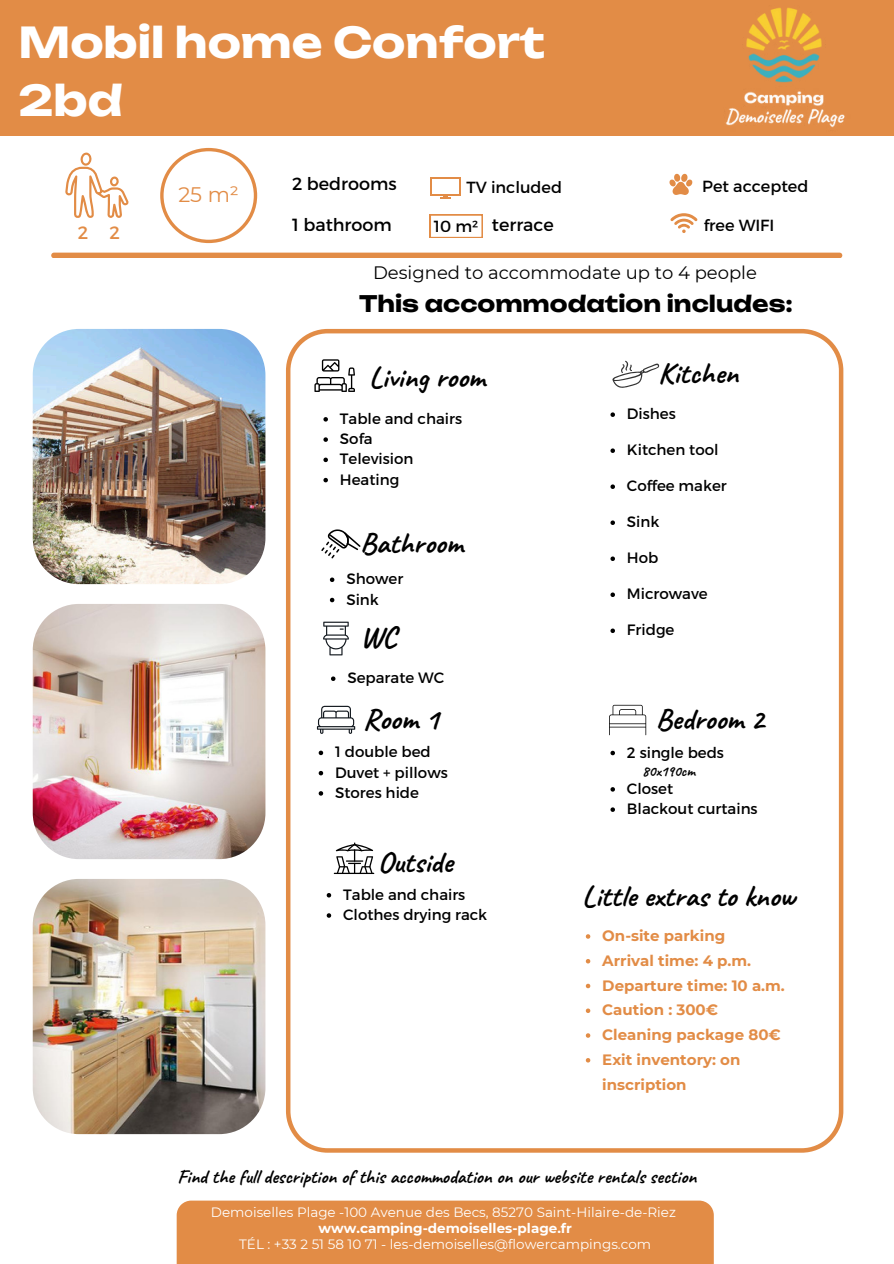
<style>
.page{position:relative;width:894px;height:1264px;background:#fff}
.page>*{position:absolute;margin:0;border:0;box-sizing:border-box;transform-origin:0 0}
.t1{font:700 42px/58.5px "Unbounded";color:#fff}
.t2{font:700 30px "Caveat";color:#000}
.t3{font:700 22.5px "Unbounded";color:#000}
.t4{font:21px "Montserrat";color:#e28c46}
.t5{font:700 19.5px "Caveat";color:#000}
.t6{font:18px "Montserrat";color:#000}
.t7{font:17.85px "Montserrat";color:#e28c46}
.t8{font:17.55px "Montserrat";color:#000}
.t9{font:16.05px "Montserrat";color:#000}
.t10{font:15px/20.2px "Montserrat";color:#000}
.t11{font:700 15px/24.8px "Montserrat";color:#e28c46}
.t12{font:700 15px "Caveat";color:#000}
.t13{font:13.5px "Montserrat";color:#fff}
.t14{font:700 13.5px "Montserrat";color:#fff}
</style>
<div class="page">
<div style="left:0;top:0;width:893px;height:135px;background:#e28c46"></div>
<svg style="left:51px;top:252px;width:791px;height:6px;background:#e49759"></svg>
<img style="left:33px;top:329px;width:232px;height:255px;border-radius:46px">
<svg style="left:286px;top:329px;width:557px;height:823px"></svg>
<div style="left:177px;top:1200px;width:536px;height:63px;background:#e28c46"></div>
<svg style="left:321px;top:529px;width:39px;height:29px"></svg>
<svg style="left:323px;top:621px;width:26px;height:34px"></svg>
<svg style="left:314px;top:359px;width:41px;height:33px"></svg>
<svg style="left:612px;top:360px;width:47px;height:28px"></svg>
<svg style="left:317px;top:705px;width:38px;height:29px"></svg>
<img style="left:33px;top:604px;width:232px;height:255px;border-radius:46px">
<img style="left:33px;top:878px;width:232px;height:256px;border-radius:46px">
<svg style="left:160px;top:148px;width:97px;height:95px"></svg>
<svg style="left:65px;top:152px;width:63px;height:65px"></svg>
<svg style="left:430px;top:215px;width:52px;height:23px"></svg>
<svg style="left:669px;top:174px;width:23px;height:21px"></svg>
<hr style="left:430px;top:178px;width:30px;height:1px;background:#e28c46">
<svg style="left:439px;top:195px;width:11px;height:4px"></svg>
<hr style="left:430px;top:194px;width:30px;height:1px;background:#e28c46">
<svg style="left:430px;top:179px;width:1px;height:15px"></svg>
<svg style="left:459px;top:179px;width:1px;height:15px"></svg>
<svg style="left:670px;top:213px;width:27px;height:20px"></svg>
<svg style="left:609px;top:705px;width:37px;height:30px"></svg>
<img style="left:704px;top:7px;width:159px;height:129px">
<svg style="left:336px;top:842px;width:37px;height:30px"></svg>
<hr style="left:334px;top:872px;width:40px;height:2px;background:#000">
<svg style="left:323px;top:417px;width:5px;height:4px"></svg>
<svg style="left:323px;top:437px;width:5px;height:5px"></svg>
<svg style="left:323px;top:457px;width:5px;height:5px"></svg>
<svg style="left:323px;top:478px;width:5px;height:4px"></svg>
<svg style="left:610px;top:412px;width:4px;height:5px"></svg>
<svg style="left:610px;top:448px;width:4px;height:5px"></svg>
<svg style="left:610px;top:484px;width:4px;height:5px"></svg>
<svg style="left:610px;top:520px;width:4px;height:5px"></svg>
<svg style="left:610px;top:556px;width:4px;height:5px"></svg>
<svg style="left:610px;top:592px;width:4px;height:5px"></svg>
<svg style="left:610px;top:628px;width:4px;height:5px"></svg>
<svg style="left:610px;top:750px;width:4px;height:5px"></svg>
<svg style="left:610px;top:787px;width:4px;height:4px"></svg>
<svg style="left:610px;top:807px;width:4px;height:5px"></svg>
<svg style="left:318px;top:750px;width:5px;height:5px"></svg>
<svg style="left:318px;top:771px;width:5px;height:4px"></svg>
<svg style="left:318px;top:791px;width:5px;height:4px"></svg>
<svg style="left:330px;top:577px;width:4px;height:5px"></svg>
<svg style="left:330px;top:597px;width:4px;height:5px"></svg>
<svg style="left:331px;top:676px;width:4px;height:5px"></svg>
<svg style="left:585px;top:934px;width:5px;height:4px"></svg>
<svg style="left:585px;top:959px;width:5px;height:4px"></svg>
<svg style="left:585px;top:983px;width:5px;height:5px"></svg>
<svg style="left:585px;top:1008px;width:5px;height:5px"></svg>
<svg style="left:585px;top:1033px;width:5px;height:4px"></svg>
<svg style="left:585px;top:1058px;width:5px;height:4px"></svg>
<svg style="left:326px;top:893px;width:5px;height:4px"></svg>
<svg style="left:326px;top:913px;width:5px;height:4px"></svg>
<h1 class="t1" style="left:18px;top:10px;width:528px">Mobil home Confort<br>2bd</h1>
<p class="t7" style="left:78px;top:221px;width:12px">2</p>
<p class="t7" style="left:109px;top:221px;width:12px">2</p>
<p class="t8" style="left:292px;top:173px;width:106px">2 bedrooms</p>
<p class="t8" style="left:292px;top:214px;width:101px">1 bathroom</p>
<p class="t8" style="left:492px;top:214px;width:63px">terrace</p>
<h3 class="t4" style="left:178px;top:180px;width:62px">25 m²</h3>
<p class="t9" style="left:702px;top:177px;width:108px">Pet accepted</p>
<p class="t9" style="left:703px;top:215px;width:72px">free WIFI</p>
<p class="t9" style="left:466px;top:178px;width:97px">TV included</p>
<p class="t9" style="left:434px;top:216px;width:46px">10 m²</p>
<p class="t6" style="left:373px;top:260px;width:385px">Designed to accommodate up to 4 people</p>
<h3 class="t3" style="left:359px;top:286px;width:435px">This accommodation includes:</h3>
<h2 class="t2" style="left:369px;top:358px;width:117px">Living room</h2>
<p class="t10" style="left:340px;top:408px;width:124px">Table and chairs<br>Sofa<br>Television<br>Heating</p>
<h2 class="t2" style="left:360px;top:524px;width:104px">Bathroom</h2>
<p class="t10" style="left:346px;top:568px;width:58px">Shower<br>Sink</p>
<h2 class="t2" style="left:360px;top:618px;width:37px">WC</h2>
<p class="t10" style="left:347px;top:667px;width:98px">Separate WC</p>
<h2 class="t2" style="left:658px;top:354px;width:81px">Kitchen</h2>
<p class="t10" style="left:626px;top:403px;width:50px">Dishes</p>
<p class="t10" style="left:626px;top:439px;width:93px">Kitchen tool</p>
<p class="t10" style="left:626px;top:475px;width:101px">Coffee maker</p>
<p class="t10" style="left:626px;top:511px;width:34px">Sink</p>
<p class="t10" style="left:626px;top:547px;width:33px">Hob</p>
<p class="t10" style="left:626px;top:583px;width:82px">Microwave</p>
<p class="t10" style="left:626px;top:619px;width:49px">Fridge</p>
<h2 class="t2" style="left:362px;top:700px;width:77px">Room 1</h2>
<h2 class="t2" style="left:655px;top:700px;width:110px">Bedroom 2</h2>
<p class="t10" style="left:626px;top:742px;width:98px">2 single beds</p>
<p class="t12" style="left:642px;top:761px;width:54px">80x190cm</p>
<p class="t10" style="left:626px;top:778px;width:132px">Closet<br>Blackout curtains</p>
<p class="t10" style="left:335px;top:742px;width:114px">1 double bed<br>Duvet + pillows<br>Stores hide</p>
<h2 class="t2" style="left:377px;top:842px;width:76px">Outside</h2>
<p class="t10" style="left:343px;top:884px;width:145px">Table and chairs<br>Clothes drying rack</p>
<h2 class="t2" style="left:582px;top:877px;width:214px">Little extras to know</h2>
<p class="t11" style="left:602px;top:922px;width:184px">On-site parking<br>Arrival time: 4 p.m.<br>Departure time: 10 a.m.<br>Caution : 300€<br>Cleaning package 80€<br>Exit inventory: on inscription</p>
<h3 class="t5" style="left:177px;top:1164px;width:520px">Find the full description of this accommodation on our website rentals section</h3>
<p class="t13" style="left:211px;top:1203px;width:466px">Demoiselles Plage -100 Avenue des Becs, 85270 Saint-Hilaire-de-Riez</p>
<p class="t14" style="left:318px;top:1218px;width:255px">www.camping-demoiselles-plage.fr</p>
<p class="t13" style="left:239px;top:1234px;width:413px">TÉL : +33 2 51 58 10 71 - les-demoiselles@flowercampings.com</p>
</div>
